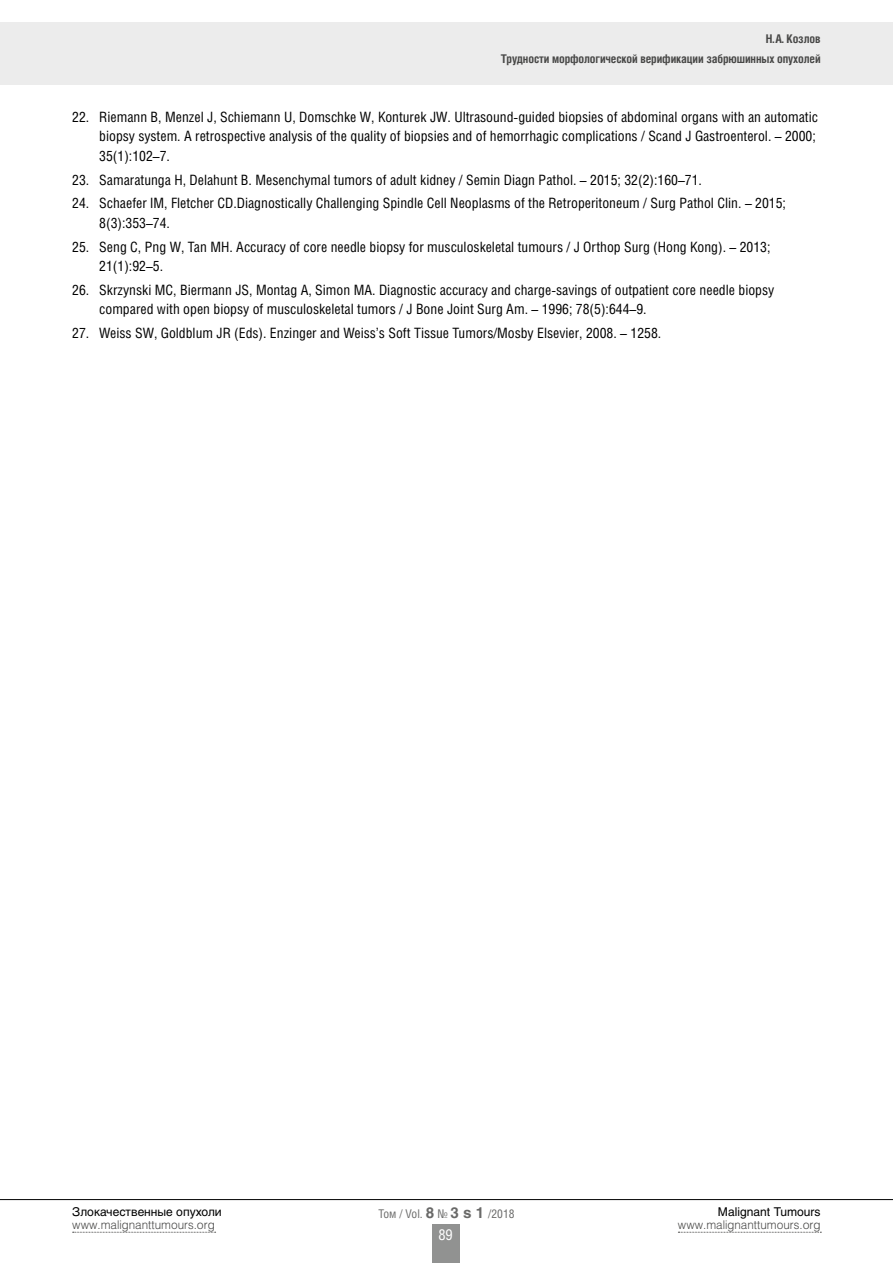
<style>
.page{position:relative;width:893px;height:1263px;background:#fff}
.page>*{position:absolute;margin:0;border:0;box-sizing:border-box;transform-origin:0 0}
.t1{font:15px "Helios Cond C";color:#fff}
.t2{font:14.25px/19.5px "Helios Cond C";color:#000}
.t3{font:700 12px/20.5px "Helios Cond C";letter-spacing:-.01em;color:#484847;text-align:right}
.t4{font:12px "Helios Light C";color:#484847}
.t5{font:12px "Helios C";color:#000}
.t6{font:12px "Helios Cond C";color:#696968}
.s1{font-family:"Helios C";font-weight:700;font-size:15px}
</style>
<div class="page">
<div style="left:1px;top:22px;width:892px;height:63px;background:#ececec"></div>
<hr style="left:0;top:1199px;width:893px;height:1px;background:#000">
<svg style="left:73px;top:1232px;width:143px;height:1px"></svg>
<svg style="left:678px;top:1232px;width:143px;height:1px"></svg>
<div style="left:432px;top:1225px;width:27px;height:38px;background:#919291"></div>
<p class="t3" style="left:501px;top:28px;width:321px">Н. А. Козлов<br>Трудности морфологической верификации забрюшинных опухолей</p>
<p class="t2" style="left:99px;top:107px;width:720px;text-indent:-27px">22. Riemann B, Menzel J, Schiemann U, Domschke W, Konturek JW. Ultrasound-guided biopsies of abdominal organs with an automatic biopsy system. A retrospective analysis of the quality of biopsies and of hemorrhagic complications / Scand J Gastroenterol. – 2000;<br>35(1):102–7.</p>
<p class="t2" style="left:72px;top:170px;width:631px">23. Samaratunga H, Delahunt B. Mesenchymal tumors of adult kidney / Semin Diagn Pathol. – 2015; 32(2):160–71.</p>
<p class="t2" style="left:99px;top:193px;width:688px;text-indent:-27px">24. Schaefer IM, Fletcher CD.Diagnostically Challenging Spindle Cell Neoplasms of the Retroperitoneum / Surg Pathol Clin. – 2015;<br>8(3):353–74.</p>
<p class="t2" style="left:99px;top:237px;width:673px;text-indent:-27px">25. Seng C, Png W, Tan MH. Accuracy of core needle biopsy for musculoskeletal tumours / J Orthop Surg (Hong Kong). – 2013;<br>21(1):92–5.</p>
<p class="t2" style="left:99px;top:280px;width:676px;text-indent:-27px">26. Skrzynski MC, Biermann JS, Montag A, Simon MA. Diagnostic accuracy and charge-savings of outpatient core needle biopsy compared with open biopsy of musculoskeletal tumors / J Bone Joint Surg Am. – 1996; 78(5):644–9.</p>
<p class="t2" style="left:72px;top:323px;width:590px">27. Weiss SW, Goldblum JR (Eds). Enzinger and Weiss’s Soft Tissue Tumors/Mosby Elsevier, 2008. – 1258.</p>
<p class="t5" style="left:72px;top:1204px;width:151px">Злокачественные опухоли</p>
<p class="t4" style="left:72px;top:1218px;width:144px">www.malignanttumours.org</p>
<p class="t6" style="left:378px;top:1206px;width:138px">Том / Vol. <span class="s1">8</span> № <span class="s1">3 s 1</span> /2018</p>
<p class="t5" style="left:718px;top:1204px;width:104px">Malignant Tumours</p>
<p class="t4" style="left:678px;top:1218px;width:144px">www.malignanttumours.org</p>
<p class="t1" style="left:438px;top:1225px;width:16px">89</p>
</div>
